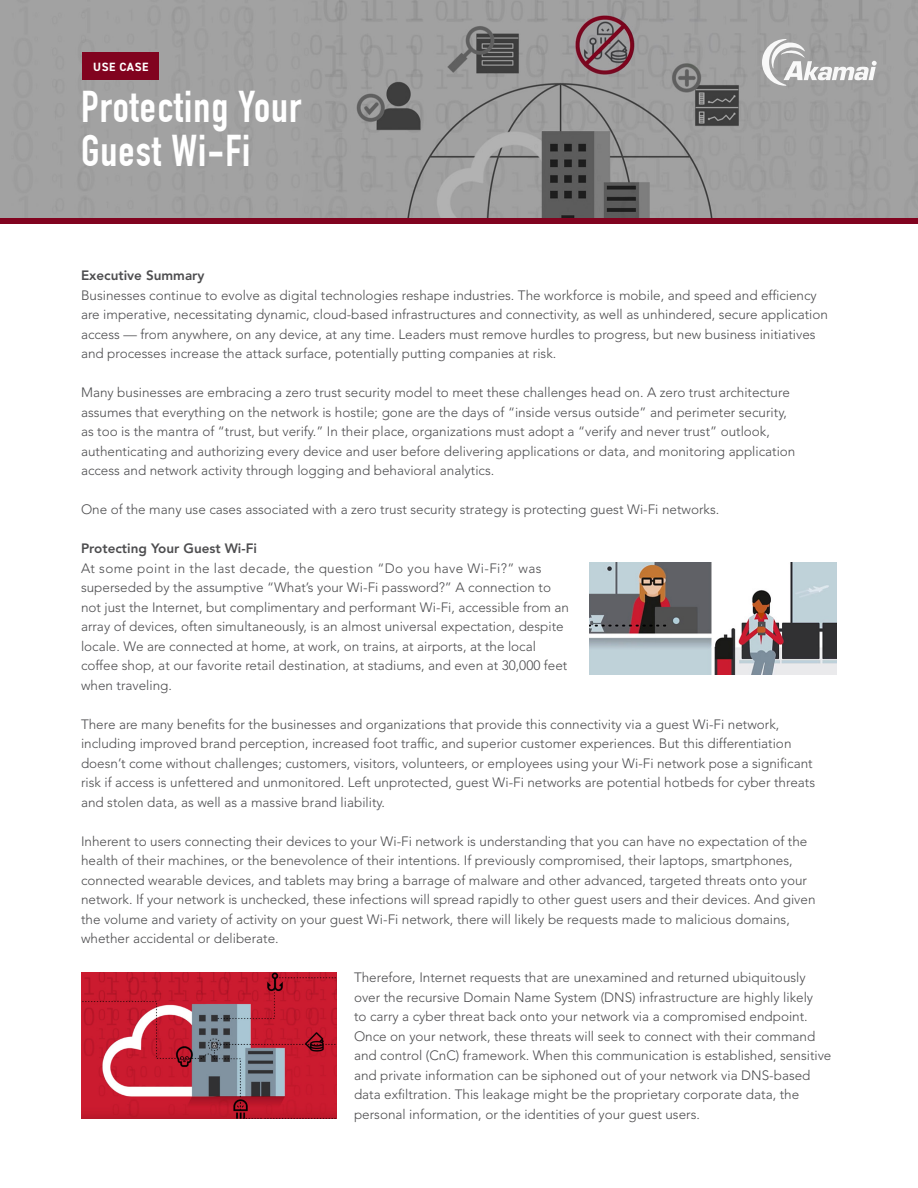
<style>
.page{position:relative;width:918px;height:1188px;background:#fff}
.page>*{position:absolute;margin:0;border:0;box-sizing:border-box;transform-origin:0 0}
.t1{font:700 43.5px/43.5px "DIN Condensed";letter-spacing:.025em;color:#fff}
.t2{font:300 13.5px/19.5px "Avenir LT Std";color:#4d4d4f}
.t3{font:800 13.5px "Avenir LT Std";color:#4d4d4f}
.t4{font:700 12px "DIN2014";letter-spacing:.04em;color:#fff}
</style>
<div class="page">
<img style="left:0;top:0;width:918px;height:219px">
<div style="left:0;top:219px;width:918px;height:5px;background:#81031f"></div>
<div style="left:82px;top:53px;width:77px;height:27px;background:#81031f"></div>
<img style="left:590px;top:562px;width:247px;height:113px">
<img style="left:81px;top:972px;width:255px;height:147px">
<svg style="left:762px;top:39px;width:115px;height:47px"></svg>
<p class="t4" style="left:93px;top:59px;width:57px">USE CASE</p>
<h1 class="t1" style="left:81px;top:85px;width:222px">Protecting Your<br>Guest Wi-Fi</h1>
<p class="t3" style="left:81px;top:268px;width:125px">Executive Summary</p>
<p class="t2" style="left:81px;top:285px;width:748px">Businesses continue to evolve as digital technologies reshape industries. The workforce is mobile, and speed and efficiency are imperative, necessitating dynamic, cloud-based infrastructures and connectivity, as well as unhindered, secure application access — from anywhere, on any device, at any time. Leaders must remove hurdles to progress, but new business initiatives and processes increase the attack surface, potentially putting companies at risk.</p>
<p class="t2" style="left:81px;top:383px;width:716px">Many businesses are embracing a zero trust security model to meet these challenges head on. A zero trust architecture assumes that everything on the network is hostile; gone are the days of “inside versus outside” and perimeter security, as too is the mantra of “trust, but verify.” In their place, organizations must adopt a “verify and never trust” outlook, authenticating and authorizing every device and user before delivering applications or data, and monitoring application access and network activity through logging and behavioral analytics.</p>
<p class="t2" style="left:81px;top:500px;width:640px">One of the many use cases associated with a zero trust security strategy is protecting guest Wi-Fi networks.</p>
<p class="t3" style="left:81px;top:540px;width:178px">Protecting Your Guest Wi-Fi</p>
<p class="t2" style="left:81px;top:558px;width:490px">At some point in the last decade, the question “Do you have Wi-Fi?” was superseded by the assumptive “What’s your Wi-Fi password?” A connection to not just the Internet, but complimentary and performant Wi-Fi, accessible from an array of devices, often simultaneously, is an almost universal expectation, despite locale. We are connected at home, at work, on trains, at airports, at the local coffee shop, at our favorite retail destination, at stadiums, and even at 30,000 feet when traveling.</p>
<p class="t2" style="left:81px;top:714px;width:736px">There are many benefits for the businesses and organizations that provide this connectivity via a guest Wi-Fi network, including improved brand perception, increased foot traffic, and superior customer experiences. But this differentiation doesn’t come without challenges; customers, visitors, volunteers, or employees using your Wi-Fi network pose a significant risk if access is unfettered and unmonitored. Left unprotected, guest Wi-Fi networks are potential hotbeds for cyber threats and stolen data, as well as a massive brand liability.</p>
<p class="t2" style="left:81px;top:831px;width:736px">Inherent to users connecting their devices to your Wi-Fi network is understanding that you can have no expectation of the health of their machines, or the benevolence of their intentions. If previously compromised, their laptops, smartphones, connected wearable devices, and tablets may bring a barrage of malware and other advanced, targeted threats onto your network. If your network is unchecked, these infections will spread rapidly to other guest users and their devices. And given the volume and variety of activity on your guest Wi-Fi network, there will likely be requests made to malicious domains, whether accidental or deliberate.</p>
<p class="t2" style="left:354px;top:968px;width:479px">Therefore, Internet requests that are unexamined and returned ubiquitously over the recursive Domain Name System (DNS) infrastructure are highly likely<br>to carry a cyber threat back onto your network via a compromised endpoint.<br>Once on your network, these threats will seek to connect with their command and control (CnC) framework. When this communication is established, sensitive and private information can be siphoned out of your network via DNS-based data exfiltration. This leakage might be the proprietary corporate data, the personal information, or the identities of your guest users.</p>
</div>
